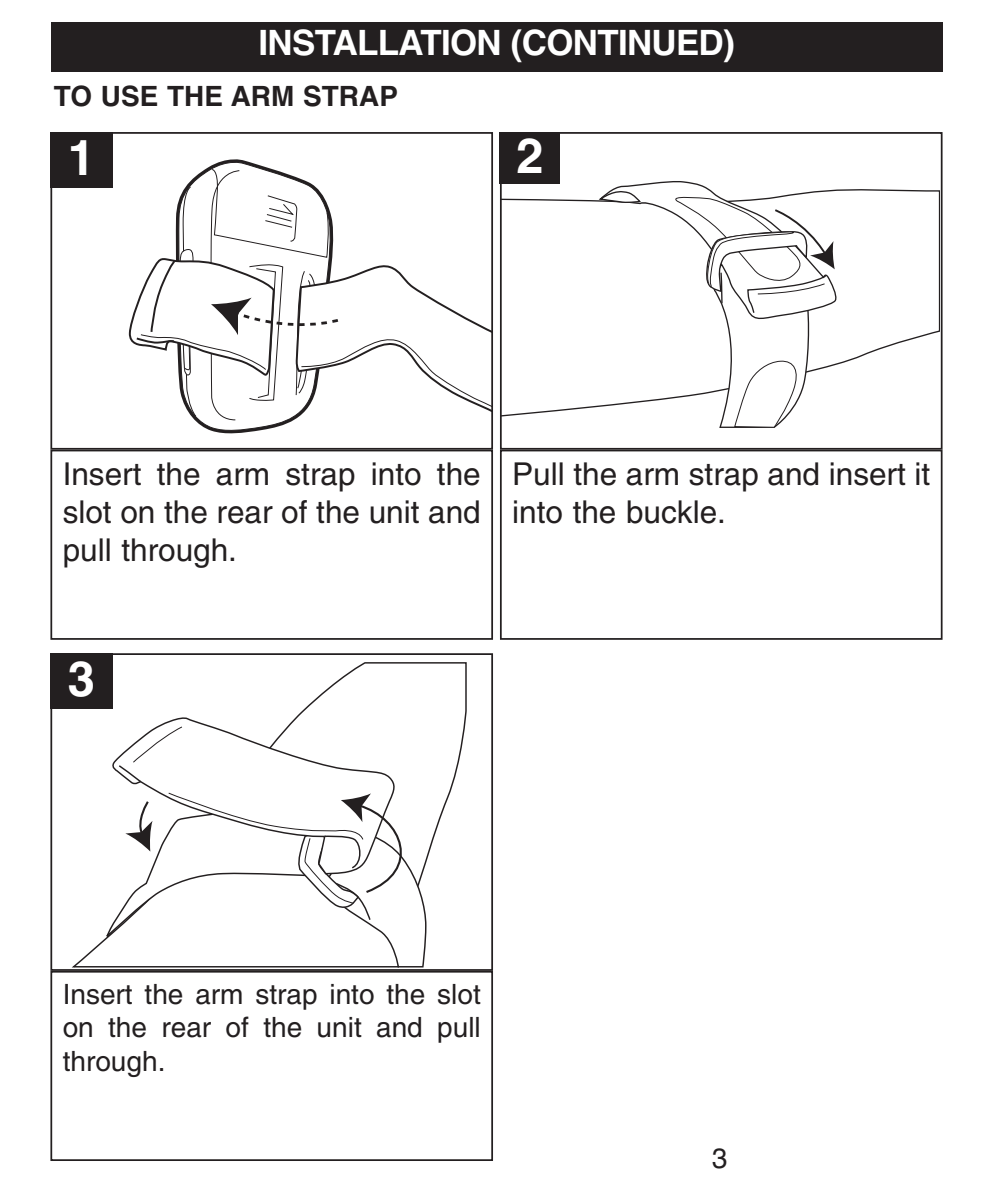
<style>
.page{position:relative;width:993px;height:1191px;background:#fff}
.page>*{position:absolute;margin:0;border:0;box-sizing:border-box;transform-origin:0 0}
.t1{font:700 49px "Helvetica";color:#fff}
.t2{font:700 35px "Helvetica";letter-spacing:-.02em;color:#fff}
.t3{font:31.5px/37.8px "Helvetica";color:#231f20;text-align:justify}
.t4{font:28px/33.6px "Helvetica";color:#231f20;text-align:justify}
.t5{font:700 28px "Helvetica";color:#231f20}
</style>
<div class="page">
<div style="left:51px;top:22px;width:891px;height:49px;background:#231f20"></div>
<div style="left:50px;top:449px;width:443px;height:191px;border:2px solid #231f20"></div>
<svg style="left:129px;top:159px;width:361px;height:275px"></svg>
<div style="left:50px;top:132px;width:443px;height:317px;border:2px solid #231f20"></div>
<div style="left:50px;top:132px;width:62px;height:55px;background:#231f20"></div>
<div style="left:50px;top:970px;width:443px;height:191px;border:2px solid #231f20"></div>
<svg style="left:72px;top:661px;width:395px;height:306px"></svg>
<svg style="left:105px;top:716px;width:322px;height:251px"></svg>
<div style="left:50px;top:653px;width:443px;height:317px;border:2px solid #231f20"></div>
<div style="left:50px;top:653px;width:62px;height:55px;background:#231f20"></div>
<div style="left:500px;top:449px;width:442px;height:191px;border:2px solid #231f20"></div>
<svg style="left:503px;top:189px;width:436px;height:228px"></svg>
<svg style="left:598px;top:181px;width:239px;height:247px"></svg>
<div style="left:500px;top:132px;width:442px;height:317px;border:2px solid #231f20"></div>
<div style="left:500px;top:132px;width:60px;height:51px;background:#231f20"></div>
<p class="t2" style="left:258px;top:29px;width:477px">INSTALLATION (CONTINUED)</p>
<p class="t5" style="left:54px;top:85px;width:345px">TO USE THE ARM STRAP</p>
<h1 class="t1" style="left:68px;top:138px;width:29px">1</h1>
<h1 class="t1" style="left:516px;top:136px;width:29px">2</h1>
<p class="t3" style="left:63px;top:458px;width:419px">Insert the arm strap into the slot on the rear of the unit and pull through.</p>
<p class="t3" style="left:512px;top:458px;width:419px">Pull the arm strap and insert it into the buckle.</p>
<h1 class="t1" style="left:68px;top:659px;width:29px">3</h1>
<p class="t4" style="left:63px;top:979px;width:419px">Insert the arm strap into the slot on the rear of the unit and pull through.</p>
<p class="t4" style="left:711px;top:1143px;width:17px">3</p>
</div>
